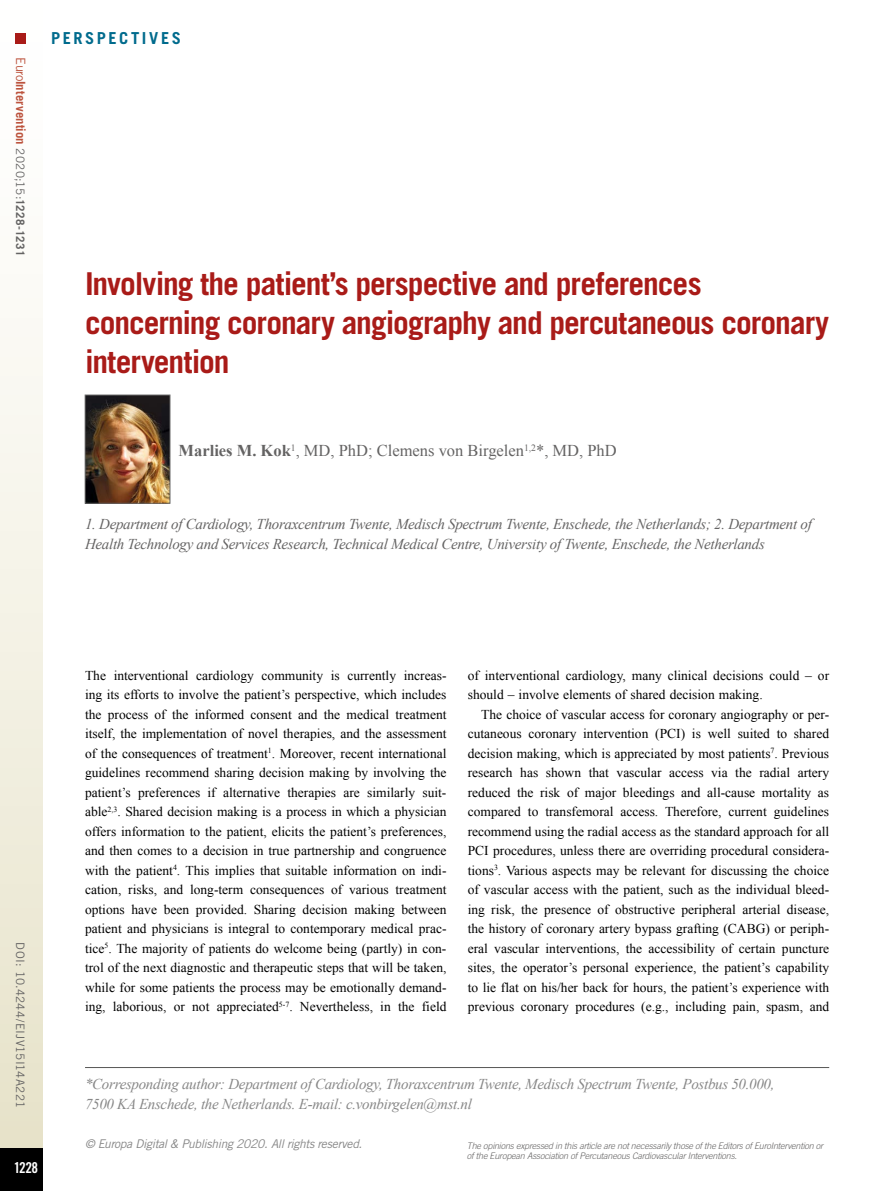
<style>
.page{position:relative;width:893px;height:1191px;background:#fff}
.page>*{position:absolute;margin:0;border:0;box-sizing:border-box;transform-origin:0 0}
.t1{font:700 31.5px/39px "Trade Gothic LT Std";letter-spacing:-.035em;color:#a91b18}
.t2{font:16.5px "Times New Roman";color:#646363}
.t3{font:700 16.5px "Trade Gothic LT Std";letter-spacing:.155em;color:#006b8d}
.t4{font:italic 15px/19.5px "Times New Roman";letter-spacing:-.02em;color:#646363}
.t5{font:italic 15px/19.5px "Times New Roman";letter-spacing:-.02em;color:#878787}
.t6{font:15px "Trade Gothic LT Std Bd Cn 20";color:#fff}
.t7{font:13.5px/19.5px "Times New Roman";color:#000;text-align:justify}
.t8{font:700 12.75px "Trade Gothic LT Std";letter-spacing:.005em;color:#bc533d}
.t9{font:italic 12px "Trade Gothic LT Std";letter-spacing:-.03em;color:#878787}
.t10{font:11.7px "Trade Gothic LT Std";letter-spacing:.02em;color:#646363}
.t11{font:italic 300 9px/10.5px "Trade Gothic LT Std";letter-spacing:-.02em;color:#646363}
.s1{font-weight:400}
.s2{font-weight:400;font-size:11.7px;color:#646363}
.s3{font-size:11.7px;color:#646363}
.s4{font-weight:700}
</style>
<div class="page">
<div style="left:0;top:0;width:43px;height:1191px;background:linear-gradient(to bottom,#fff,#e7e2c9)"></div>
<div style="left:0;top:1148px;width:43px;height:43px;background:#000"></div>
<div style="left:16px;top:34px;width:10px;height:10px;background:#a91b18"></div>
<hr style="left:85px;top:1067px;width:744px;height:1px;background:#575756">
<img style="left:87px;top:397px;width:81px;height:104px">
<div style="left:85px;top:395px;width:85px;height:108px;border:1px solid #646363"></div>
<p class="t8" style="left:29px;top:57px;width:200px;rotate:90deg"><span class="s1">Euro</span>Intervention <span class="s2">2020;15:</span><span class="s3">1228-1231</span></p>
<p class="t3" style="left:51px;top:28px;width:131px">PERSPECTIVES</p>
<h1 class="t1" style="left:85px;top:264px;width:746px">Involving the patient’s perspective and preferences concerning coronary angiography and percutaneous coronary intervention</h1>
<p class="t2" style="left:179px;top:440px;width:440px"><span class="s4">Marlies M. Kok</span><sup>1</sup>, MD, PhD; Clemens von Birgelen<sup>1,2</sup>*, MD, PhD</p>
<p class="t4" style="left:85px;top:514px;width:728px">1. Department of Cardiology, Thoraxcentrum Twente, Medisch Spectrum Twente, Enschede, the Netherlands; 2. Department of<br>Health Technology and Services Research, Technical Medical Centre, University of Twente, Enschede, the Netherlands</p>
<p class="t10" style="left:27px;top:942px;width:167px;rotate:90deg">DOI: 10.4244/EIJV15I14A221</p>
<p class="t6" style="left:14px;top:1158px;width:26px">1228</p>
<p class="t7" style="left:85px;top:665px;width:363px">The interventional cardiology community is currently increas&shy;ing its efforts to involve the patient’s perspective, which includes the process of the informed consent and the medical treatment itself, the implementation of novel therapies, and the assessment of the consequences of treatment<sup>1</sup>. Moreover, recent international guidelines recommend sharing decision making by involving the patient’s preferences if alternative therapies are similarly suit&shy;able<sup>2,3</sup>. Shared decision making is a process in which a physician offers information to the patient, elicits the patient’s preferences, and then comes to a decision in true partnership and congruence with the patient<sup>4</sup>. This implies that suitable information on indi&shy;cation, risks, and long-term consequences of various treatment options have been provided. Sharing decision making between patient and physicians is integral to contemporary medical prac&shy;tice<sup>5</sup>. The majority of patients do welcome being (partly) in con&shy;trol of the next diagnostic and therapeutic steps that will be taken, while for some patients the process may be emotionally demand&shy;ing, laborious, or not appreciated<sup>5-7</sup>. Nevertheless, in the field</p>
<p class="t7" style="left:468px;top:665px;width:363px">of interventional cardiology, many clinical decisions could – or should – involve elements of shared decision making.</p>
<p class="t7" style="left:468px;top:704px;width:363px;text-indent:14px">The choice of vascular access for coronary angiography or per&shy;cutaneous coronary intervention (PCI) is well suited to shared decision making, which is appreciated by most patients<sup>7</sup>. Previous research has shown that vascular access via the radial artery reduced the risk of major bleedings and all-cause mortality as compared to transfemoral access. Therefore, current guidelines recommend using the radial access as the standard approach for all PCI procedures, unless there are overriding procedural considera&shy;tions<sup>3</sup>. Various aspects may be relevant for discussing the choice of vascular access with the patient, such as the individual bleed&shy;ing risk, the presence of obstructive peripheral arterial disease, the history of coronary artery bypass grafting (CABG) or periph&shy;eral vascular interventions, the accessibility of certain puncture sites, the operator’s personal experience, the patient’s capability to lie flat on his/her back for hours, the patient’s experience with previous coronary procedures (e.g., including pain, spasm, and</p>
<p class="t5" style="left:85px;top:1074px;width:691px">*Corresponding author: Department of Cardiology, Thoraxcentrum Twente, Medisch Spectrum Twente, Postbus 50.000,<br>7500 KA Enschede, the Netherlands. E-mail: c.vonbirgelen@mst.nl</p>
<p class="t9" style="left:85px;top:1137px;width:279px">© Europa Digital &amp; Publishing 2020. All rights reserved.</p>
<p class="t11" style="left:467px;top:1140px;width:358px">The opinions expressed in this article are not necessarily those of the Editors of EuroIntervention or of the European Association of Percutaneous Cardiovascular Interventions.</p>
</div>
